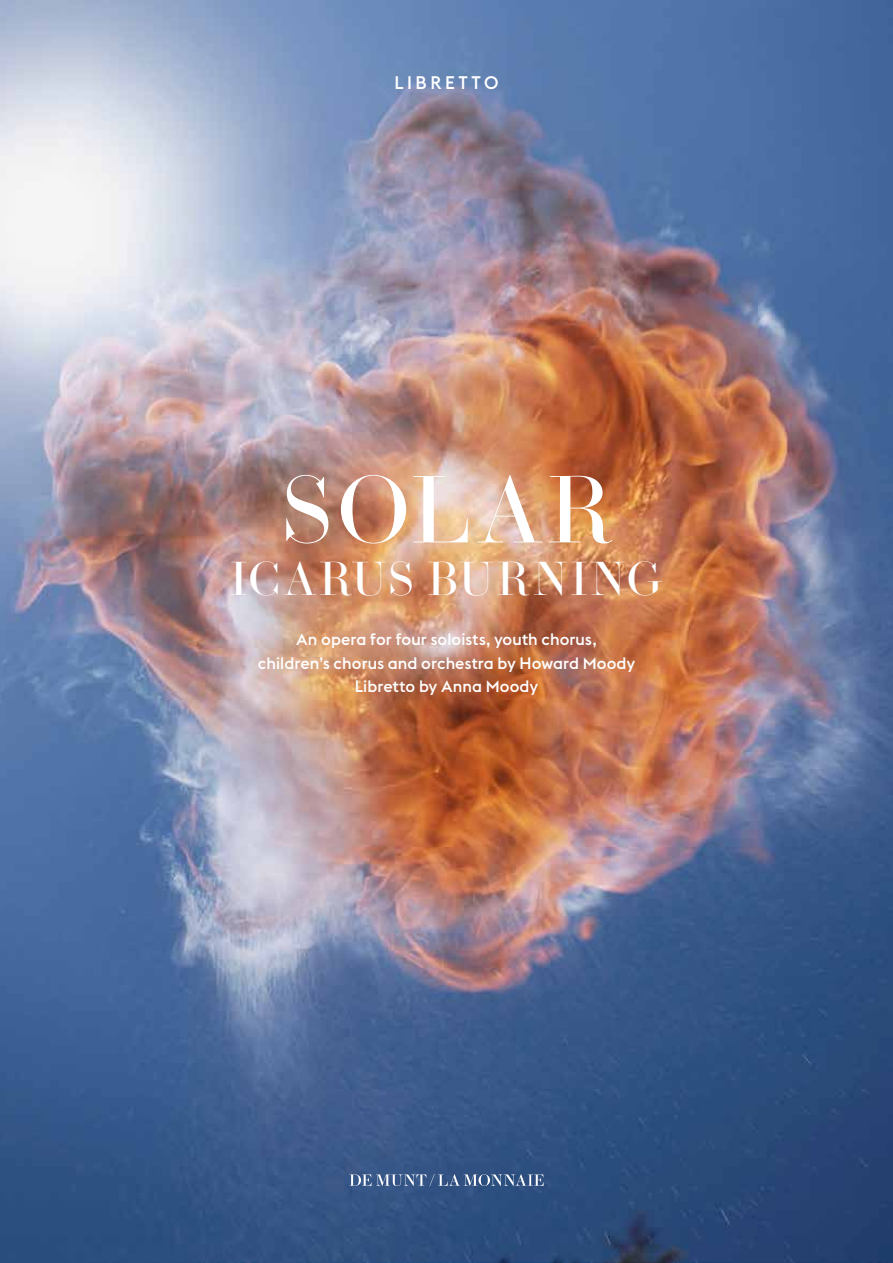
<style>
.page{position:relative;width:893px;height:1263px;background:#fff}
.page>*{position:absolute;margin:0;border:0;box-sizing:border-box;transform-origin:0 0}
.t1{font:96.75px "Didot Elder Display";letter-spacing:.01em;color:#fff}
.t2{font:48.3px "Didot Elder Display";letter-spacing:.03em;color:#fff}
.t3{font:500 18px "Euclid Flex";letter-spacing:.2em;color:#fff}
.t4{font:500 16.35px/23.1px "Euclid Flex";letter-spacing:.005em;color:#fff;text-align:center}
</style>
<div class="page">
<img style="left:0;top:0;width:893px;height:1263px">
<svg style="left:349px;top:1174px;width:195px;height:12px;background:#627ba0"></svg>
<p class="t3" style="left:394px;top:72px;width:106px">LIBRETTO</p>
<h1 class="t1" style="left:279px;top:454px;width:336px">SOLAR</h1>
<h2 class="t2" style="left:230px;top:550px;width:435px">ICARUS BURNING</h2>
<p class="t4" style="left:258px;top:628px;width:379px">An opera for four soloists, youth chorus,<br>children’s chorus and orchestra by Howard Moody<br>Libretto by Anna Moody</p>
</div>
